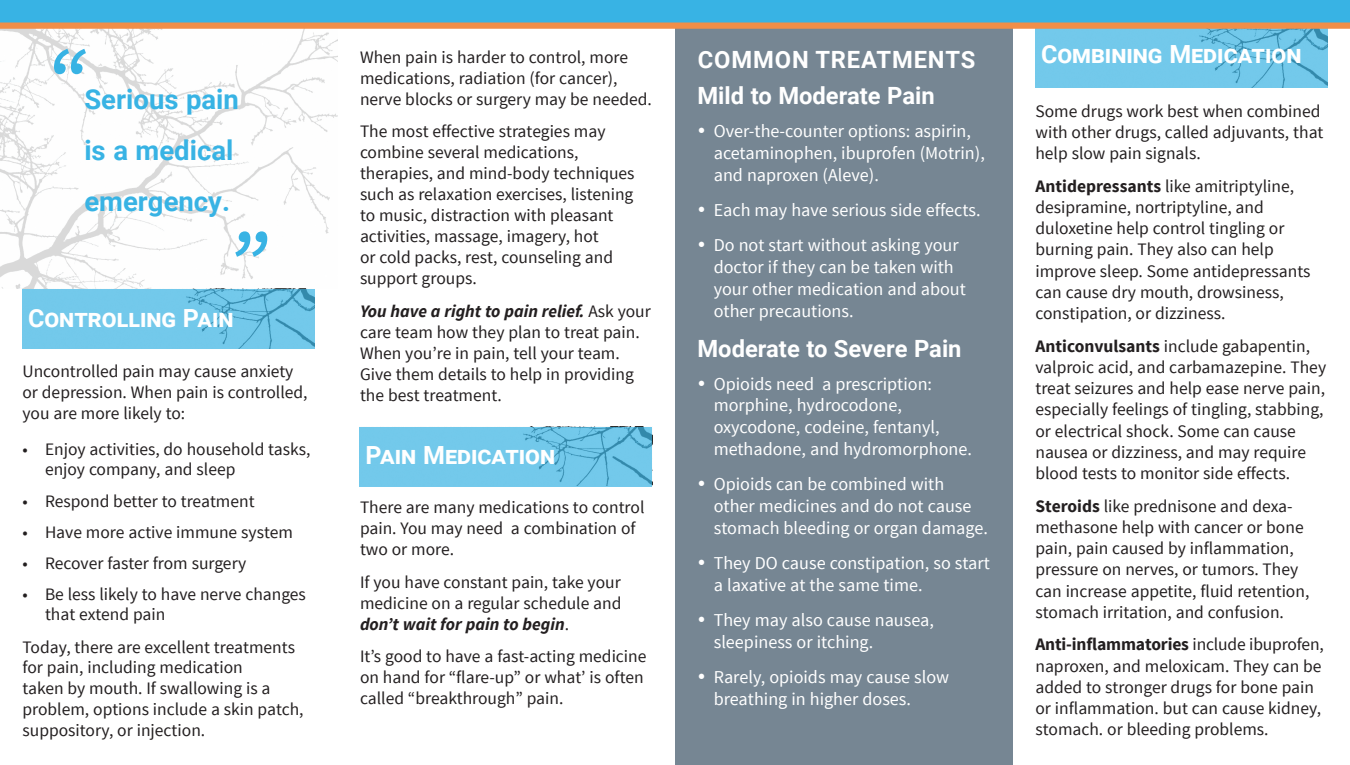
<style>
.page{position:relative;width:1350px;height:765px;background:#fff}
.page>*{position:absolute;margin:0;border:0;box-sizing:border-box;transform-origin:0 0}
.t1{font:italic 600 87.5px "Source Sans Pro";color:#38b3e4}
.t2{font:700 27.5px/51.2px "Roboto";color:#38b3e4}
.t3{font:700 25px "Roboto";color:#fff}
.t4{font:700 23.75px/36.2px "Roboto";color:#fff}
.t5{font:18.12px/21.8px "Source Sans Pro";color:#fff}
.t6{font:17.5px/21px "Source Sans Pro";color:#231f20}
.s1{font-weight:700;font-style:italic}
.s2{font-weight:700}
</style>
<div class="page">
<svg style="left:1035px;top:29px;width:293px;height:59px;background:#6ec5e7"></svg>
<svg style="left:360px;top:427px;width:292px;height:60px;background:#6fc5e7"></svg>
<svg style="left:22px;top:290px;width:293px;height:59px;background:#6ec5e7"></svg>
<img style="left:0;top:29px;width:338px;height:260px">
<div style="left:675px;top:18px;width:337px;height:747px;background:#768693"></div>
<div style="left:0;top:0;width:1350px;height:24px;background:#38b3e4"></div>
<div style="left:0;top:22px;width:1350px;height:7px;background:#f18e48"></div>
<h1 class="t1" style="left:45px;top:25px;width:42px">”</h1>
<h2 class="t2" style="left:84px;top:72px;width:156px">Serious pain is a medical emergency.</h2>
<h1 class="t1" style="left:226px;top:209px;width:42px">“</h1>
<h3 class="t3" style="left:28px;top:301px;width:207px">Controlling Pain</h3>
<p class="t6" style="left:22px;top:361px;width:287px">Uncontrolled pain may cause anxiety or depression. When pain is controlled, you are more likely to:</p>
<p class="t6" style="left:45px;top:439px;width:267px">Enjoy activities, do household tasks,</p>
<p class="t6" style="left:22px;top:439px;width:7px">•</p>
<p class="t6" style="left:22px;top:491px;width:7px">•</p>
<p class="t6" style="left:22px;top:522px;width:7px">•</p>
<p class="t6" style="left:22px;top:553px;width:7px">•</p>
<p class="t6" style="left:45px;top:454px;width:211px;line-height:31.2px">enjoy company, and sleep<br>Respond better to treatment</p>
<p class="t6" style="left:45px;top:522px;width:249px">Have more active immune system</p>
<p class="t6" style="left:45px;top:553px;width:203px">Recover faster from surgery</p>
<p class="t6" style="left:45px;top:584px;width:262px">Be less likely to have nerve changes</p>
<p class="t6" style="left:22px;top:584px;width:7px">•</p>
<p class="t6" style="left:22px;top:599px;width:274px;line-height:32px;text-indent:23px">that extend pain<br>Today, there are excellent treatments</p>
<p class="t6" style="left:22px;top:657px;width:283px">for pain, including medication<br>taken by mouth If. swallowing is a problem, options include a skin patch, suppository, or injection.</p>
<p class="t6" style="left:360px;top:47px;width:293px">When pain is harder to control, more medications, radiation (for cancer ,( nerve blocks or surgery may be needed.</p>
<p class="t6" style="left:360px;top:121px;width:276px">The most effective strategies may combine several medications, therapies, and mind-body techniques such as relaxation exercises, listening to music, distraction with pleasant activities, massage, imagery, hot<br>or cold packs, rest, counseling and support groups.</p>
<p class="t6" style="left:360px;top:301px;width:292px"><span class="s1">You have a right to pain relief.</span> Ask your care team how they plan to treat pain.<br>When you r e’ in pain, tell your team.<br>Give them details to help in providing the best treatment.</p>
<h3 class="t3" style="left:366px;top:438px;width:191px">Pain Medication</h3>
<p class="t6" style="left:360px;top:497px;width:286px">There are many medications to control pain. You may need a combination of two or more.</p>
<p class="t6" style="left:360px;top:572px;width:263px;text-align:justify">If you have constant pain, take your medicine on a regular schedule and <span class="s1">don t’ wait for pain to begin</span>.</p>
<p class="t6" style="left:360px;top:646px;width:288px">s’I t good to have a fast-acting medicine on hand for “flare-up” or what’ is often called “breakthrough” pain.</p>
<h3 class="t4" style="left:698px;top:41px;width:279px">COMMON TREATMENTS<br>Mild to Moderate Pain</h3>
<p class="t5" style="left:714px;top:121px;width:273px">Over-the-counter options: aspirin, acetaminophen, ibuprofen (Motrin ,( and naproxen (Aleve .(</p>
<p class="t5" style="left:714px;top:193px;width:268px;line-height:35.2px">Each may have serious side effects.<br>Do not start without asking your</p>
<p class="t5" style="left:714px;top:257px;width:254px">doctor if they can be taken with your other medication and about other precautions.</p>
<h3 class="t4" style="left:698px;top:329px;width:266px">Moderate to Severe Pain</h3>
<p class="t5" style="left:714px;top:373px;width:260px">Opioids need a prescription: morphine, hydrocodone, oxycodone, codeine, fentanyl, methadone, and hydromorphone.</p>
<p class="t5" style="left:714px;top:474px;width:276px">Opioids can be combined with other medicines and do not cause stomach bleeding or organ damage.</p>
<p class="t5" style="left:714px;top:552px;width:278px">They DO cause constipation, so start a laxative at the same time.</p>
<p class="t5" style="left:714px;top:609px;width:222px">They may also cause nausea, sleepiness or itching.</p>
<p class="t5" style="left:714px;top:666px;width:237px">Rarely, opioids may cause slow breathing in higher doses.</p>
<h3 class="t3" style="left:1041px;top:36px;width:262px">Combining Medication</h3>
<p class="t6" style="left:1035px;top:101px;width:290px">Some drugs work best when combined with other drugs, called adjuvants, that help slow pain signals.</p>
<p class="t6" style="left:1035px;top:176px;width:277px"><span class="s2">Antidepressants</span> like amitriptyline, desipramine, nortriptyline, and duloxetine help control tingling or burning pain. They also can help improve sleep. Some antidepressants can cause dry mouth, drowsiness, constipation, or dizziness.</p>
<p class="t6" style="left:1035px;top:335px;width:292px"><span class="s2">Anticonvulsants</span> include gabapentin, valproic acid, and carbamazepine. They treat seizures and help ease nerve pain, especially feelings of tingling, stabbing, or electrical shock. Some can cause nausea or dizziness, and may require blood tests to monitor side effects.</p>
<p class="t6" style="left:1035px;top:496px;width:259px"><span class="s2">Steroids</span> like prednisone and dexa-</p>
<p class="t6" style="left:1035px;top:538px;width:275px">pain, pain caused by inflammation, pressure on nerves, or tumors. They can increase appetite, fluid retention, stomach irritation, and confusion.</p>
<p class="t6" style="left:1035px;top:634px;width:290px"><span class="s2">Anti-inflammatories</span> include ibuprofen, naproxen, and meloxicam. They can be added to stronger drugs for bone pain or inflammation. but can cause kidney, stomach. or bleeding problems.</p>
<p class="t6" style="left:1035px;top:517px;width:270px">methasone help with cancer or bone</p>
</div>
